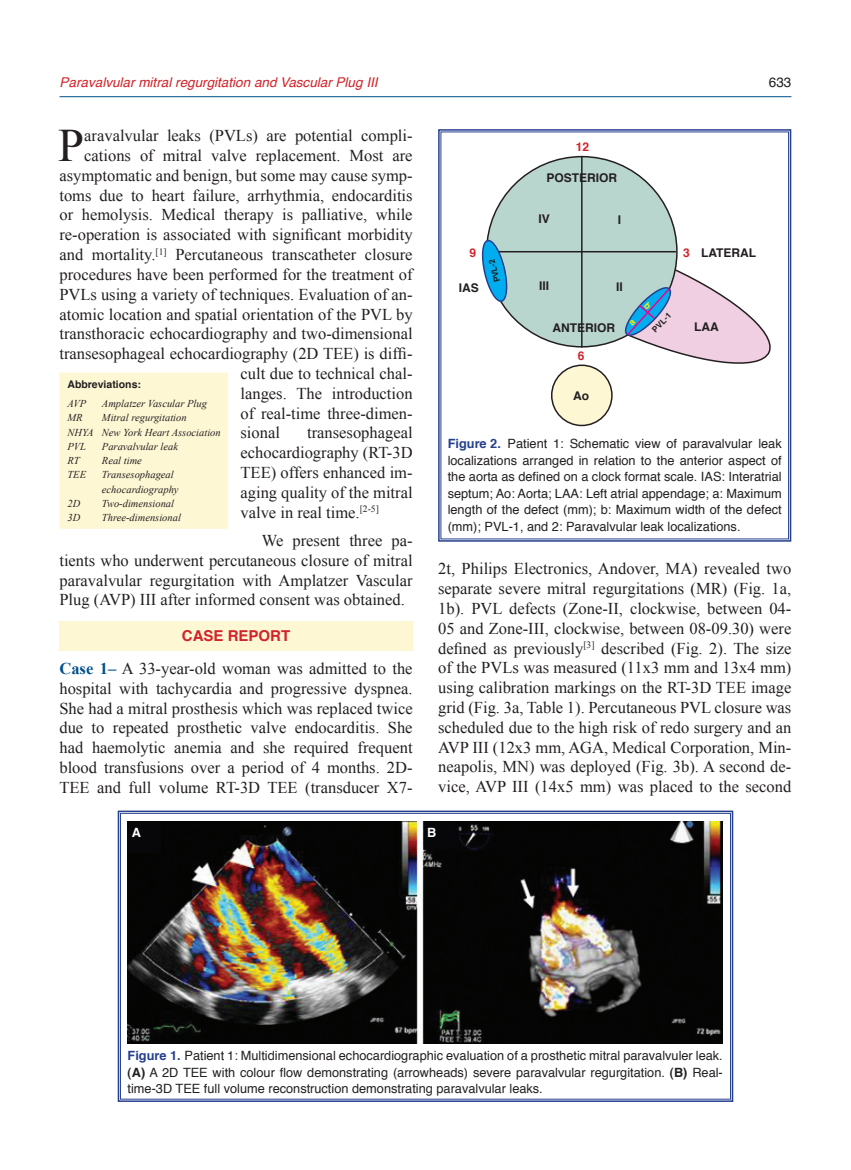
<style>
.page{position:relative;width:851px;height:1170px;background:#fff}
.page>*{position:absolute;margin:0;border:0;box-sizing:border-box;transform-origin:0 0}
.t1{font:46.5px "Times New Roman";color:#231f20}
.t2{font:16.5px/19.8px "Times New Roman";color:#231f20;text-align:justify}
.t3{font:700 15px "Helvetica";color:#d1232a}
.t4{font:italic 13.5px "Helvetica";color:#d1232a}
.t5{font:13.5px "Helvetica";color:#231f20}
.t6{font:12.75px/16.5px "Helvetica";color:#231f20;text-align:justify}
.t7{font:700 12.75px "Helvetica";color:#fff}
.t8{font:700 12px "Helvetica";color:#231f20}
.t9{font:700 12px "Helvetica";color:#d1232a}
.t10{font:italic 10.5px/14.2px "Times New Roman";color:#231f20}
.t11{font:700 10.5px "Helvetica";color:#231f20}
.t12{font:700 8.25px "Helvetica";color:#231f20}
.s1{font-weight:700;color:#01508b}
.s2{font-weight:700;color:#253f8e}
.s3{font-weight:700}
</style>
<div class="page">
<div style="left:59px;top:621px;width:353px;height:30px;background:#fef7d4"></div>
<hr style="left:60px;top:96px;width:731px;height:1px;background:#01508b">
<svg style="left:117px;top:810px;width:617px;height:292px"></svg>
<div style="left:120px;top:813px;width:610px;height:286px;border:1px solid #253f8e"></div>
<img style="left:128px;top:821px;width:594px;height:222px">
<svg style="left:438px;top:129px;width:354px;height:413px"></svg>
<div style="left:60px;top:373px;width:167px;height:155px;background:#fef7d4"></div>
<div style="left:60px;top:372px;width:168px;height:157px;border:2px solid #fef7d4"></div>
<svg style="left:622px;top:283px;width:51px;height:57px;background:#8fb4d3"></svg>
<p class="t4" style="left:60px;top:71px;width:319px">Paravalvular mitral regurgitation and Vascular Plug III</p>
<p class="t5" style="left:768px;top:73px;width:24px">633</p>
<p class="t2" style="left:84px;top:125px;width:330px">aravalvular leaks (PVLs) are potential compli-</p>
<p class="t2" style="left:84px;top:145px;width:330px">cations of mitral valve replacement. Most are</p>
<p class="t2" style="left:59px;top:165px;width:354px">asymptomatic and benign, but some may cause symp-</p>
<p class="t2" style="left:59px;top:185px;width:354px">toms due to heart failure, arrhythmia, endocarditis</p>
<p class="t2" style="left:59px;top:205px;width:354px">or hemolysis. Medical therapy is palliative, while</p>
<p class="t2" style="left:59px;top:224px;width:354px">re-operation is associated with significant morbidity</p>
<p class="t2" style="left:59px;top:244px;width:354px">and mortality.<sup>[1]</sup> Percutaneous transcatheter closure</p>
<p class="t2" style="left:59px;top:264px;width:354px">procedures have been performed for the treatment of</p>
<p class="t2" style="left:59px;top:284px;width:354px">PVLs using a variety of techniques. Evaluation of an-</p>
<p class="t2" style="left:59px;top:304px;width:354px">atomic location and spatial orientation of the PVL by</p>
<p class="t2" style="left:59px;top:323px;width:354px">transthoracic echocardiography and two-dimensional</p>
<p class="t2" style="left:59px;top:343px;width:354px">transesophageal echocardiography (2D TEE) is diffi-</p>
<p class="t2" style="left:240px;top:363px;width:173px">cult due to technical chal-</p>
<p class="t2" style="left:240px;top:383px;width:174px">langes. The introduction</p>
<p class="t2" style="left:240px;top:403px;width:173px">of real-time three-dimen-</p>
<p class="t2" style="left:240px;top:422px;width:41px">sional</p>
<h1 class="t1" style="left:58px;top:114px;width:27px">P</h1>
<p class="t11" style="left:67px;top:377px;width:75px">Abbreviations:</p>
<p class="t10" style="left:67px;top:396px;width:20px">AVP</p>
<p class="t10" style="left:102px;top:396px;width:106px">Amplatzer Vascular Plug</p>
<p class="t10" style="left:67px;top:410px;width:17px">MR</p>
<p class="t10" style="left:67px;top:410px;width:155px;text-indent:35px">Mitral regurgitation<br>NHYA New York Heart Association<br>PVL</p>
<p class="t2" style="left:240px;top:422px;width:173px;text-indent:67px">transesophageal echocardiography (RT-3D TEE) offers enhanced im&shy;aging quality of the mitral valve in real time.<sup>[2-5]</sup></p>
<p class="t2" style="left:59px;top:530px;width:354px;text-indent:202px">We present three pa&shy;tients who underwent percutaneous closure of mitral paravalvular regurgitation with Amplatzer Vascular Plug (AVP) III after informed consent was obtained.</p>
<p class="t3" style="left:182px;top:625px;width:110px">CASE REPORT</p>
<p class="t2" style="left:59px;top:658px;width:354px"><span class="s1">Case 1–</span> A 33-year-old woman was admitted to the hospital with tachycardia and progressive dyspnea.<br>She had a mitral prosthesis which was replaced twice due to repeated prosthetic valve endocarditis. She had haemolytic anemia and she required frequent blood transfusions over a period of 4 months. 2D-TEE and full volume RT-3D TEE (transducer X7-</p>
<p class="t10" style="left:102px;top:439px;width:78px">Paravalvular leak</p>
<p class="t10" style="left:67px;top:453px;width:14px">RT</p>
<p class="t10" style="left:102px;top:453px;width:41px">Real time</p>
<p class="t10" style="left:67px;top:467px;width:20px">TEE</p>
<p class="t10" style="left:102px;top:467px;width:78px">Transesophageal echocardiography</p>
<p class="t10" style="left:67px;top:496px;width:14px">2D</p>
<p class="t10" style="left:102px;top:496px;width:74px">Two-dimensional</p>
<p class="t10" style="left:67px;top:510px;width:14px">3D</p>
<p class="t10" style="left:102px;top:510px;width:80px">Three-dimensional</p>
<p class="t9" style="left:575px;top:138px;width:15px">12</p>
<p class="t8" style="left:546px;top:170px;width:72px">POSTERIOR</p>
<p class="t9" style="left:469px;top:245px;width:8px">9</p>
<p class="t8" style="left:458px;top:279px;width:22px">IAS</p>
<p class="t12" style="left:492px;top:284px;width:25px;rotate:-105deg">PVL-2</p>
<p class="t8" style="left:538px;top:211px;width:13px">IV</p>
<p class="t8" style="left:539px;top:278px;width:12px">III</p>
<p class="t8" style="left:617px;top:211px;width:5px">I</p>
<p class="t8" style="left:616px;top:278px;width:8px">II</p>
<p class="t8" style="left:552px;top:320px;width:64px">ANTERIOR</p>
<p class="t9" style="left:577px;top:348px;width:8px">6</p>
<p class="t8" style="left:573px;top:387px;width:17px">Ao</p>
<p class="t9" style="left:683px;top:245px;width:8px">3</p>
<p class="t8" style="left:701px;top:244px;width:57px">LATERAL</p>
<p class="t12" style="left:649px;top:326px;width:25px;rotate:-45deg">PVL-1</p>
<p class="t8" style="left:694px;top:318px;width:26px">LAA</p>
<p class="t6" style="left:447px;top:436px;width:335px"><span class="s2">Figure 2.</span> Patient 1: Schematic view of paravalvular leak localizations arranged in relation to the anterior aspect of the aorta as defined on a clock format scale. IAS: Interatrial septum; Ao: Aorta; LAA: Left atrial appendage; a: Maximum length of the defect (mm); b: Maximum width of the defect (mm); PVL-1, and 2: Paravalvular leak localizations.</p>
<p class="t2" style="left:438px;top:558px;width:354px">2t, Philips Electronics, Andover, MA) revealed two separate severe mitral regurgitations (MR) (Fig. 1a, 1b). PVL defects (Zone-II, clockwise, between 04- 05 and Zone-III, clockwise, between 08-09.30) were defined as previously<sup>[3]</sup> described (Fig. 2). The size of the PVLs was measured (11x3 mm and 13x4 mm) using calibration markings on the RT-3D TEE image grid (Fig. 3a, Table 1). Percutaneous PVL closure was scheduled due to the high risk of redo surgery and an AVP III (12x3 mm, AGA, Medical Corporation, Min&shy;neapolis, MN) was deployed (Fig. 3b). A second de&shy;vice, AVP III (14x5 mm) was placed to the second</p>
<p class="t7" style="left:132px;top:823px;width:11px">A</p>
<p class="t7" style="left:427px;top:823px;width:11px">B</p>
<p class="t6" style="left:127px;top:1048px;width:596px"><span class="s2">Figure 1.</span> Patient 1: Multidimensional echocardiographic evaluation of a prosthetic mitral paravalvuler leak. <span class="s3">(A)</span> A 2D TEE with colour flow demonstrating (arrowheads) severe paravalvular regurgitation. <span class="s3">(B)</span> Real&shy;time-3D TEE full volume reconstruction demonstrating paravalvular leaks.</p>
</div>
